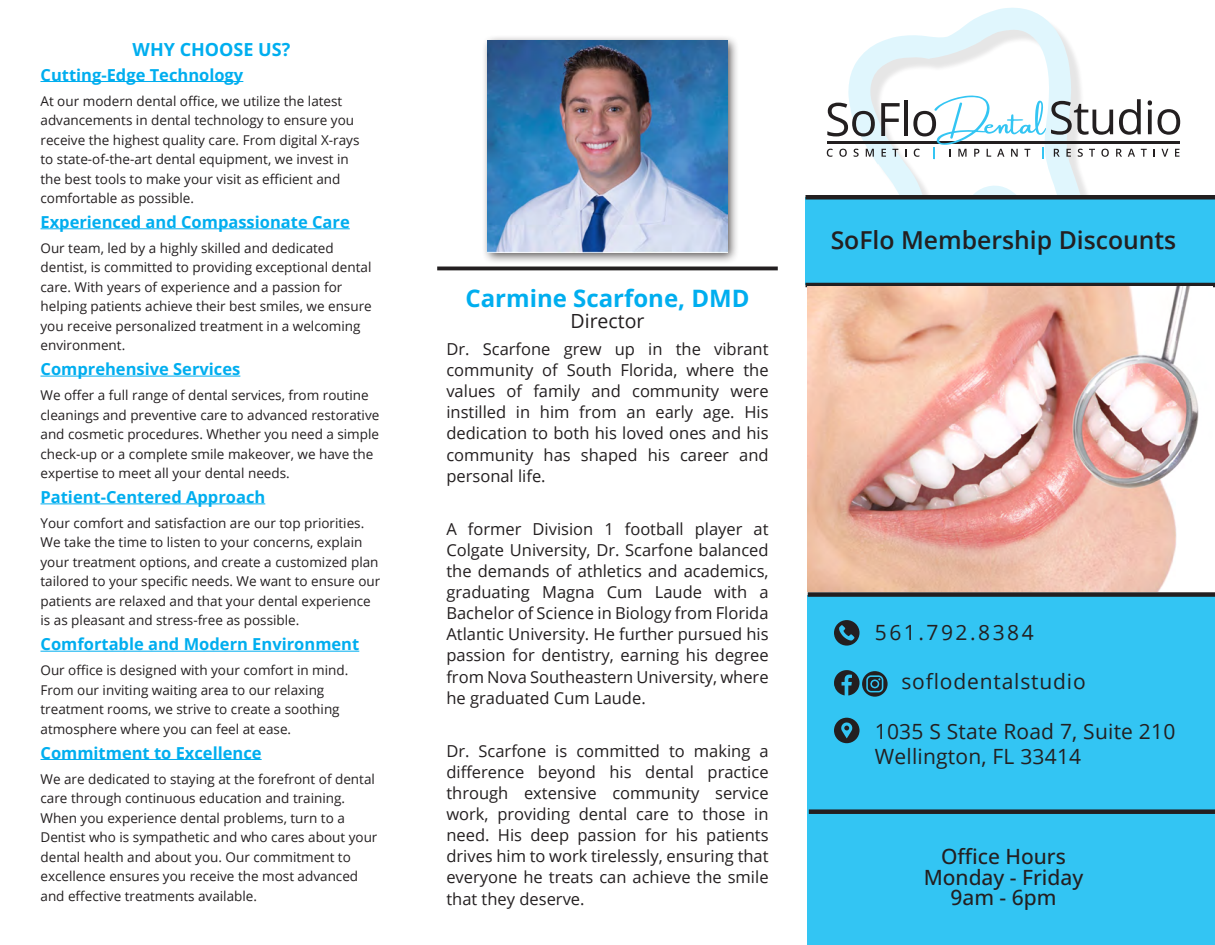
<style>
.page{position:relative;width:1215px;height:945px;background:#fff}
.page>*{position:absolute;margin:0;border:0;box-sizing:border-box;transform-origin:0 0}
.t1{font:600 24.75px "Open Sans";color:#231f20}
.body_text{font:700 24px "Open Sans";color:#00aeef}
.t2{font:21px "Open Sans";letter-spacing:.01em;color:#231f20}
.body_text-2{font:500 21px "Open Sans";color:#231f20}
.t3{font:21px "Open Sans";letter-spacing:.04em;color:#231f20}
.t4{font:21px "Open Sans";letter-spacing:.12em;color:#231f20}
.body_text-3{font:19.5px "Open Sans";color:#231f20}
.body_text-4{font:700 18px "Open Sans";color:#00aeef}
.body_text-5{font:16.5px/21.1px "Open Sans";color:#231f20;text-align:justify}
.body_text-6{font:700 16.5px "Open Sans";color:#00aeef}
.body_text-7{font:13.5px/19.5px "Open Sans";color:#231f20}
</style>
<div class="page">
<svg style="left:848px;top:8px;width:239px;height:187px"></svg>
<div style="left:807px;top:595px;width:408px;height:350px;background:#33c5f3"></div>
<div style="left:806px;top:197px;width:409px;height:88px;background:#33c5f3"></div>
<hr style="left:827px;top:141px;width:352px;height:3px;background:#231f20">
<svg style="left:827px;top:103px;width:48px;height:33px"></svg>
<svg style="left:881px;top:103px;width:19px;height:33px"></svg>
<hr style="left:904px;top:101px;width:4px;height:35px;background:#231f20">
<svg style="left:827px;top:149px;width:6px;height:8px"></svg>
<svg style="left:839px;top:149px;width:8px;height:8px"></svg>
<svg style="left:854px;top:149px;width:5px;height:8px"></svg>
<svg style="left:866px;top:149px;width:8px;height:8px"></svg>
<svg style="left:882px;top:149px;width:4px;height:8px"></svg>
<svg style="left:892px;top:149px;width:6px;height:8px"></svg>
<svg style="left:913px;top:96px;width:267px;height:63px"></svg>
<svg style="left:834px;top:718px;width:26px;height:25px"></svg>
<svg style="left:834px;top:620px;width:26px;height:26px"></svg>
<svg style="left:834px;top:670px;width:54px;height:27px"></svg>
<div style="left:806px;top:195px;width:409px;height:5px;background:#231f20"></div>
<svg style="left:806px;top:283px;width:409px;height:4px;background:#564a46"></svg>
<img style="left:808px;top:287px;width:391px;height:305px">
<div style="left:808px;top:592px;width:407px;height:5px;background:#231f20"></div>
<div style="left:481px;top:34px;width:258px;height:231px;background:#231f20;opacity:.75"></div>
<img style="left:488px;top:40px;width:239px;height:213px">
<hr style="left:437px;top:267px;width:341px;height:3px;background:#231f20">
<hr style="left:40px;top:81px;width:203px;height:1px;background:#00aeef">
<hr style="left:40px;top:229px;width:310px;height:1px;background:#00aeef">
<hr style="left:40px;top:376px;width:200px;height:1px;background:#00aeef">
<hr style="left:40px;top:504px;width:225px;height:1px;background:#00aeef">
<hr style="left:40px;top:651px;width:319px;height:1px;background:#00aeef">
<hr style="left:40px;top:759px;width:222px;height:1px;background:#00aeef">
<div style="left:809px;top:809px;width:406px;height:5px;background:#231f20"></div>
<p class="body_text-4" style="left:133px;top:37px;width:159px">WHY CHOOSE US?</p>
<p class="body_text-6" style="left:40px;top:63px;width:204px">Cutting-Edge Technology</p>
<p class="body_text-7" style="left:40px;top:91px;width:321px">At our modern dental office, we utilize the latest advancements in dental technology to ensure you receive the highest quality care. From digital X-rays to state-of-the-art dental equipment, we invest in the best tools to make your visit as efficient and comfortable as possible.</p>
<p class="body_text-6" style="left:40px;top:211px;width:311px">Experienced and Compassionate Care</p>
<p class="body_text-7" style="left:40px;top:238px;width:333px">Our team, led by a highly skilled and dedicated dentist, is committed to providing exceptional dental care. With years of experience and a passion for helping patients achieve their best smiles, we ensure you receive personalized treatment in a welcoming environment.</p>
<p class="body_text-6" style="left:40px;top:358px;width:201px">Comprehensive Services</p>
<p class="body_text-7" style="left:40px;top:385px;width:340px">We offer a full range of dental services, from routine cleanings and preventive care to advanced restorative and cosmetic procedures. Whether you need a simple check-up or a complete smile makeover, we have the expertise to meet all your dental needs.</p>
<p class="body_text-6" style="left:40px;top:486px;width:226px">Patient-Centered Approach</p>
<p class="body_text-7" style="left:40px;top:513px;width:341px">Your comfort and satisfaction are our top priorities.<br>We take the time to listen to your concerns, explain your treatment options, and create a customized plan tailored to your specific needs. We want to ensure our patients are relaxed and that your dental experience is as pleasant and stress-free as possible.</p>
<p class="body_text-6" style="left:40px;top:633px;width:320px">Comfortable and Modern Environment</p>
<p class="body_text-7" style="left:40px;top:660px;width:309px">Our office is designed with your comfort in mind.<br>From our inviting waiting area to our relaxing treatment rooms, we strive to create a soothing atmosphere where you can feel at ease.</p>
<p class="body_text-6" style="left:40px;top:741px;width:223px">Commitment to Excellence</p>
<p class="body_text-7" style="left:40px;top:769px;width:339px">We are dedicated to staying at the forefront of dental care through continuous education and training.<br>When you experience dental problems, turn to a Dentist who is sympathetic and who cares about your dental health and about you. Our commitment to excellence ensures you receive the most advanced and effective treatments available.</p>
<p class="body_text" style="left:465px;top:282px;width:286px">Carmine Scarfone, DMD</p>
<p class="body_text-3" style="left:571px;top:308px;width:75px">Director</p>
<p class="body_text-5" style="left:446px;top:338px;width:324px">Dr. Scarfone grew up in the vibrant community of South Florida, where the values of family and community were instilled in him from an early age. His dedication to both his loved ones and his community has shaped his career and personal life.</p>
<p class="body_text-5" style="left:446px;top:518px;width:324px">A former Division 1 football player at Colgate University, Dr. Scarfone balanced the demands of athletics and academics, graduating Magna Cum Laude with a Bachelor of Science in Biology from Florida Atlantic University. He further pursued his passion for dentistry, earning his degree from Nova Southeastern University, where he graduated Cum Laude.</p>
<p class="body_text-5" style="left:446px;top:740px;width:324px">Dr. Scarfone is committed to making a difference beyond his dental practice through extensive community service work, providing dental care to those in need. His deep passion for his patients drives him to work tirelessly, ensuring that everyone he treats can achieve the smile that they deserve.</p>
<p class="t1" style="left:831px;top:223px;width:347px">SoFlo Membership Discounts</p>
<p class="t4" style="left:875px;top:618px;width:161px">561.792.8384</p>
<p class="t3" style="left:901px;top:667px;width:186px">soflodentalstudio</p>
<p class="t2" style="left:875px;top:717px;width:302px">1035 S State Road 7, Suite 210</p>
<p class="t2" style="left:875px;top:742px;width:208px">Wellington, FL 33414</p>
<p class="body_text-2" style="left:941px;top:842px;width:126px">Office Hours</p>
<p class="body_text-2" style="left:924px;top:863px;width:161px">Monday - Friday</p>
<p class="body_text-2" style="left:950px;top:883px;width:108px">9am - 6pm</p>
</div>
